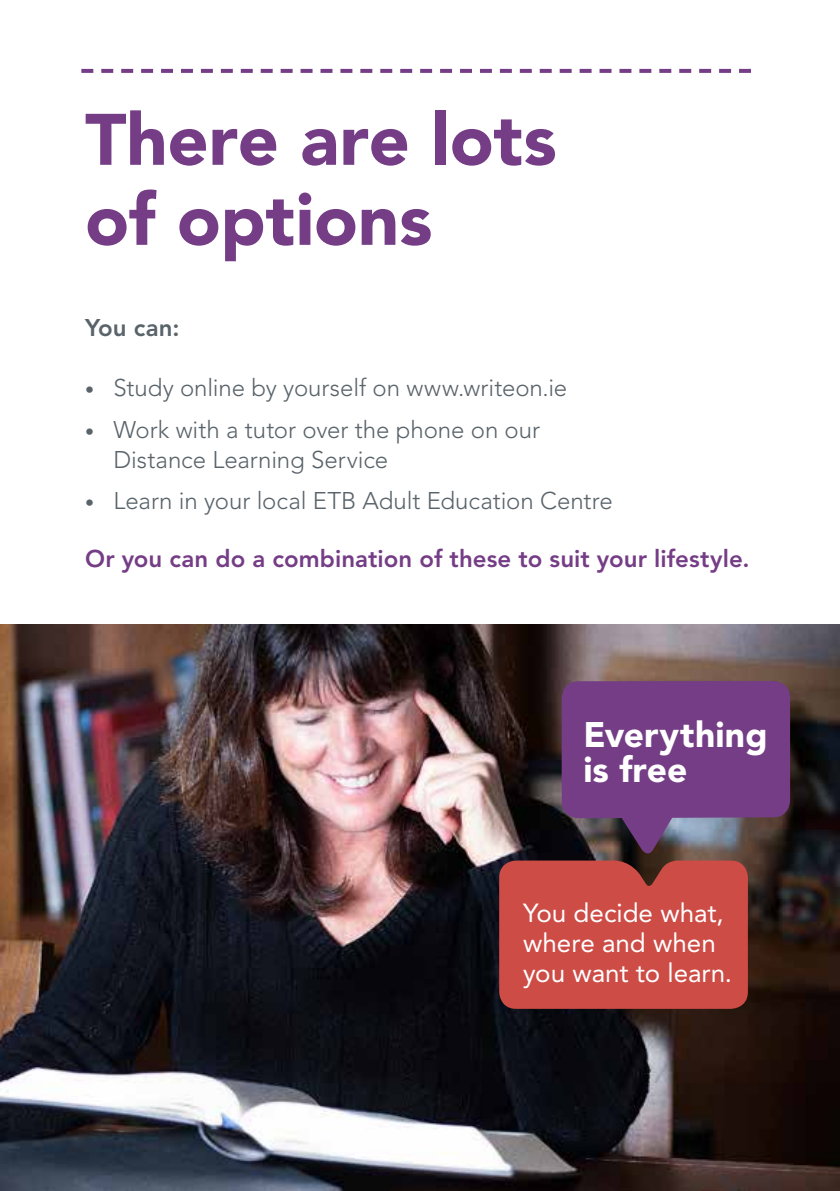
<style>
.page{position:relative;width:840px;height:1191px;background:#fff}
.page>*{position:absolute;margin:0;border:0;box-sizing:border-box;transform-origin:0 0}
.t1{font:900 72px/80px "Avenir LT";color:#753d86}
.t2{font:900 35.2px/35.2px "Avenir LT";letter-spacing:.005em;color:#fff}
.t3{font:26px/30px "Avenir LT";color:#fff}
.t4{font:300 24px/30px "Avenir LT";color:#59636a}
.t5{font:800 24px "Avenir LT";color:#753d86}
.t6{font:800 24px "Avenir LT";letter-spacing:.005em;color:#59636a}
.s1{font-size:18px}
</style>
<div class="page">
<svg style="left:81px;top:69px;width:669px;height:4px"></svg>
<img style="left:0;top:625px;width:839px;height:566px">
<svg style="left:499px;top:681px;width:290px;height:327px;background:#843d53"></svg>
<h1 class="t1" style="left:85px;top:99px;width:473px">There are lots of options</h1>
<p class="t6" style="left:85px;top:314px;width:96px">You can:</p>
<p class="t4" style="left:85px;top:373px;width:483px"><span class="s1">•</span> Study online by yourself on www.writeon.ie</p>
<p class="t4" style="left:113px;top:414px;width:428px;text-indent:-28px"><span class="s1">•</span> Work with a tutor over the phone on our<br>Distance Learning Service</p>
<p class="t4" style="left:85px;top:486px;width:529px"><span class="s1">•</span> Learn in your local ETB Adult Education Centre</p>
<p class="t5" style="left:85px;top:545px;width:665px">Or you can do a combination of these to suit your lifestyle.</p>
<h2 class="t2" style="left:583px;top:717px;width:186px">Everything is free</h2>
<p class="t3" style="left:523px;top:898px;width:210px">You decide what, where and when you want to learn.</p>
</div>
